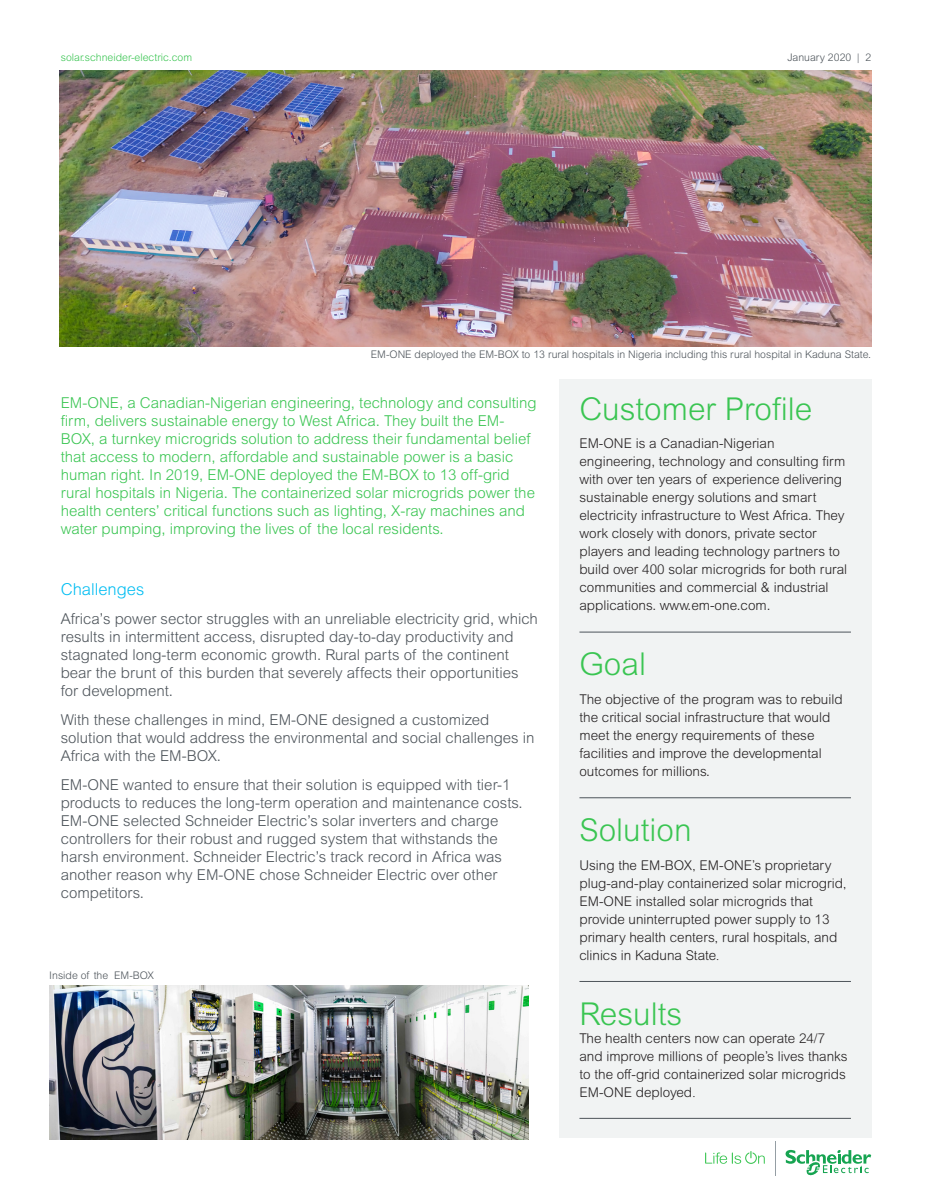
<style>
.page{position:relative;width:932px;height:1202px;background:#fff}
.page>*{position:absolute;margin:0;border:0;box-sizing:border-box;transform-origin:0 0}
.Goal__Solution__Stor{font:300 31.5px "Arial MT Std";color:#3ac552}
.Subhead_Style_1{font:300 16.5px "Arial MT Std";color:#01bdf2}
.Body_Copy{font:300 15px/18px "Arial MT Std";color:#4d545a}
.Body_Copy-2{font:300 15px/18px "Arial MT Std";color:#3ac552}
.Goal__Solution__Stor-2{font:300 13.5px/18px "Arial MT Std";color:#231f20}
.Goal__Solution__Stor-3{font:300 13.5px/18px "Arial Rounded MT Pro";color:#231f20}
.Footer_Date___Page_N{font:300 10.5px "Arial MT Std";color:#4d545a}
.Footer_URL{font:300 10.5px "Arial MT Std";color:#3ac552}
</style>
<div class="page">
<div style="left:559px;top:379px;width:312px;height:758px;background:#f1f3f3"></div>
<hr style="left:579px;top:631px;width:271px;height:1px;background:#4d545a">
<hr style="left:579px;top:797px;width:271px;height:1px;background:#4d545a">
<hr style="left:579px;top:981px;width:271px;height:1px;background:#4d545a">
<hr style="left:579px;top:1118px;width:271px;height:1px;background:#4d545a">
<svg style="left:705px;top:1151px;width:59px;height:12px"></svg>
<svg style="left:785px;top:1149px;width:86px;height:27px"></svg>
<hr style="left:774px;top:1141px;width:1px;height:34px;background:#959ea4">
<img style="left:59px;top:71px;width:812px;height:275px">
<img style="left:49px;top:985px;width:479px;height:154px">
<p class="Footer_URL" style="left:61px;top:51px;width:133px">solar.schneider-electric.com</p>
<p class="Footer_Date___Page_N" style="left:787px;top:51px;width:85px">January 2020 | 2</p>
<p class="Footer_Date___Page_N" style="left:371px;top:348px;width:502px">EM-ONE deployed the EM-BOX to 13 rural hospitals in Nigeria including this rural hospital in Kaduna State.</p>
<p class="Body_Copy-2" style="left:61px;top:393px;width:477px">EM-ONE, a Canadian-Nigerian engineering, technology and consulting firm, delivers sustainable energy to West Africa. They built the EM-BOX, a turnkey microgrids solution to address their fundamental belief that access to modern, affordable and sustainable power is a basic human right. In 2019, EM-ONE deployed the EM-BOX to 13 off-grid rural hospitals in Nigeria. The containerized solar microgrids power the health centers’ critical functions such as lighting, X-ray machines and water pumping, improving the lives of the local residents.</p>
<p class="Subhead_Style_1" style="left:61px;top:580px;width:85px">Challenges</p>
<p class="Body_Copy" style="left:61px;top:610px;width:478px">Africa’s power sector struggles with an unreliable electricity grid, which results in intermittent access, disrupted day-to-day productivity and stagnated long-term economic growth. Rural parts of the continent bear the brunt of this burden that severely affects their opportunities for development.</p>
<p class="Body_Copy" style="left:61px;top:710px;width:475px">With these challenges in mind, EM-ONE designed a customized solution that would address the environmental and social challenges in<br>Africa with the EM-BOX.</p>
<p class="Body_Copy" style="left:61px;top:775px;width:463px">EM-ONE wanted to ensure that their solution is equipped with tier-1 products to reduces the long-term operation and maintenance costs.<br>EM-ONE selected Schneider Electric’s solar inverters and charge controllers for their robust and rugged system that withstands the harsh environment. Schneider Electric’s track record in Africa was another reason why EM-ONE chose Schneider Electric over other competitors.</p>
<p class="Footer_Date___Page_N" style="left:49px;top:969px;width:106px">Inside of the EM-BOX</p>
<p class="Goal__Solution__Stor" style="left:579px;top:390px;width:234px">Customer Profile</p>
<p class="Goal__Solution__Stor-2" style="left:579px;top:434px;width:269px">EM-ONE is a Canadian-Nigerian engineering, technology and consulting firm with over ten years of experience delivering sustainable energy solutions and smart electricity infrastructure to West Africa. They work closely with donors, private sector players and leading technology partners to build over 400 solar microgrids for both rural communities and commercial &amp; industrial applications. www.em-one.com.</p>
<p class="Goal__Solution__Stor" style="left:579px;top:646px;width:68px">Goal</p>
<p class="Goal__Solution__Stor-2" style="left:579px;top:690px;width:265px">The objective of the program was to rebuild the critical social infrastructure that would meet the energy requirements of these facilities and improve the developmental outcomes for millions.</p>
<p class="Goal__Solution__Stor" style="left:579px;top:812px;width:114px">Solution</p>
<p class="Goal__Solution__Stor-3" style="left:579px;top:856px;width:269px">Using the EM-BOX, EM-ONE’s proprietary plug-and-play containerized solar microgrid, EM-ONE installed solar microgrids that provide uninterrupted power supply to 13 primary health centers, rural hospitals, and clinics in Kaduna State.</p>
<p class="Goal__Solution__Stor" style="left:579px;top:995px;width:104px">Results</p>
<p class="Goal__Solution__Stor-3" style="left:579px;top:1029px;width:270px">The health centers now can operate 24/7 and improve millions of people’s lives thanks to the off-grid containerized solar microgrids EM-ONE deployed.</p>
</div>
